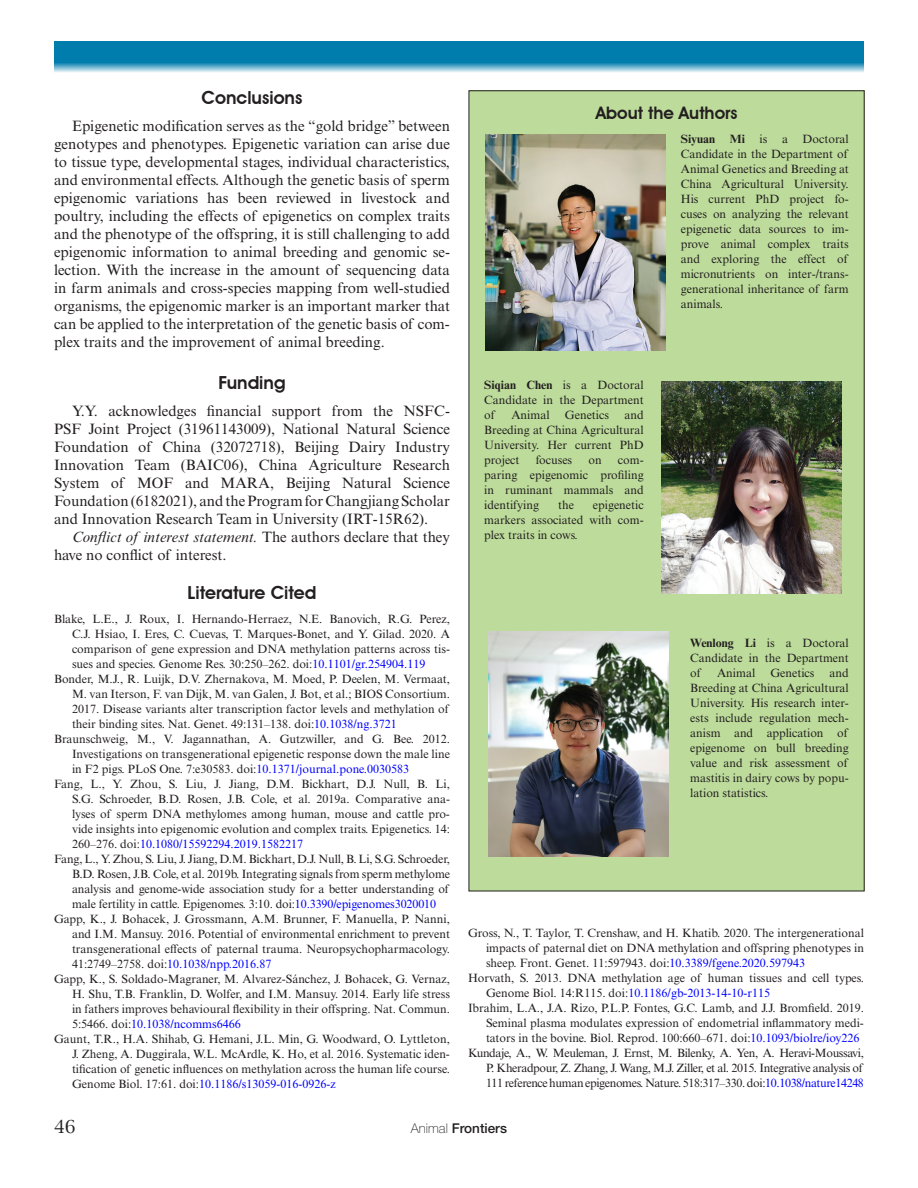
<style>
.page{position:relative;width:918px;height:1188px;background:#fff}
.page>*{position:absolute;margin:0;border:0;box-sizing:border-box;transform-origin:0 0}
.t1{font:600 18px "Avant Garde IT Cby BT";color:#231f20}
.t2{font:18px "Lucida Bright";color:#231f20}
.t3{font:600 17.25px "Avant Garde IT Cby BT";color:#231f20}
.t4{font:15px/18px "Times New Roman MT Std";color:#231f20;text-align:justify}
.t5{font:500 13.5px "Helvetica Neue LT Std";color:#231f20}
.t6{font:12px/15px "Times New Roman MT Std";color:#231f20;text-align:justify}
.t7{font:12px "Times New Roman MT Std";letter-spacing:-.03em;color:#231f20}
.t8{font:12px "Times New Roman MT Std";color:#00f}
.s1{font-style:italic}
.s2{color:#00f}
.s3{color:#231f20}
.s4{font-weight:700}
.s5{font-weight:100}
</style>
<div class="page">
<svg style="left:54px;top:41px;width:810px;height:31px;background:#238eb8"></svg>
<div style="left:469px;top:91px;width:395px;height:800px;background:#bddc9b"></div>
<img style="left:485px;top:135px;width:180px;height:216px">
<img style="left:662px;top:382px;width:180px;height:211px">
<img style="left:488px;top:632px;width:180px;height:224px">
<h1 class="t1" style="left:202px;top:86px;width:102px">Conclusions</h1>
<p class="t4" style="left:54px;top:117px;width:398px;text-indent:18px">Epigenetic modification serves as the “gold bridge” between genotypes and phenotypes. Epigenetic variation can arise due to tissue type, developmental stages, individual characteristics, and environmental effects. Although the genetic basis of sperm epigenomic variations has been reviewed in livestock and poultry, including the effects of epigenetics on complex traits and the phenotype of the offspring, it is still challenging to add epigenomic information to animal breeding and genomic se&shy;lection. With the increase in the amount of sequencing data in farm animals and cross-species mapping from well-studied organisms, the epigenomic marker is an important marker that can be applied to the interpretation of the genetic basis of com&shy;plex traits and the improvement of animal breeding.</p>
<h1 class="t1" style="left:218px;top:371px;width:69px">Funding</h1>
<p class="t4" style="left:54px;top:402px;width:398px;text-indent:18px">Y.Y. acknowledges financial support from the NSFC-PSF Joint Project (31961143009), National Natural Science Foundation of China (32072718), Beijing Dairy Industry Innovation Team (BAIC06), China Agriculture Research System of MOF and MARA, Beijing Natural Science Foundation (6182021), and the Program for Changjiang Scholar and Innovation Research Team in University (IRT-15R62).</p>
<p class="t4" style="left:54px;top:528px;width:398px;text-indent:18px"><span class="s1">Conflict of interest statement.</span> The authors declare that they have no conflict of interest.</p>
<h1 class="t1" style="left:188px;top:581px;width:130px">Literature Cited</h1>
<p class="t6" style="left:54px;top:611px;width:397px">Blake, L.E., J. Roux, I. Hernando-Herraez, N.E. Banovich, R.G. Perez,</p>
<p class="t6" style="left:72px;top:626px;width:379px">C.J. Hsiao, I. Eres, C. Cuevas, T. Marques-Bonet, and Y. Gilad. 2020. A</p>
<p class="t6" style="left:72px;top:641px;width:380px">comparison of gene expression and DNA methylation patterns across tis-</p>
<p class="t6" style="left:72px;top:656px;width:355px">sues and species. Genome Res. 30:250–262. doi:<span class="s2">10.1101/gr.254904.119</span></p>
<p class="t6" style="left:54px;top:671px;width:397px">Bonder, M.J., R. Luijk, D.V. Zhernakova, M. Moed, P. Deelen, M. Vermaat,</p>
<p class="t6" style="left:72px;top:686px;width:379px">M. van Iterson, F. van Dijk, M. van Galen, J. Bot, et al.; BIOS Consortium.</p>
<p class="t6" style="left:72px;top:701px;width:378px">2017. Disease variants alter transcription factor levels and methylation of</p>
<p class="t6" style="left:72px;top:716px;width:326px">their binding sites. Nat. Genet. 49:131–138. doi:<span class="s2">10.1038/ng.3721</span></p>
<p class="t6" style="left:54px;top:731px;width:397px">Braunschweig, M., V. Jagannathan, A. Gutzwiller, and G. Bee. 2012.</p>
<p class="t6" style="left:72px;top:746px;width:379px">Investigations on transgenerational epigenetic response down the male line</p>
<p class="t6" style="left:72px;top:761px;width:339px">in F2 pigs. PLoS One. 7:e30583. doi:<span class="s2">10.1371/journal.pone.0030583</span></p>
<p class="t6" style="left:54px;top:776px;width:397px">Fang, L., Y. Zhou, S. Liu, J. Jiang, D.M. Bickhart, D.J. Null, B. Li,</p>
<p class="t6" style="left:72px;top:791px;width:380px">S.G. Schroeder, B.D. Rosen, J.B. Cole, et al. 2019a. Comparative ana-</p>
<p class="t6" style="left:72px;top:806px;width:379px">lyses of sperm DNA methylomes among human, mouse and cattle pro-</p>
<p class="t6" style="left:72px;top:821px;width:379px">vide insights into epigenomic evolution and complex traits. Epigenetics. 14:</p>
<p class="t8" style="left:72px;top:837px;width:233px"><span class="s3">260–276. doi:</span>10.1080/15592294.2019.1582217</p>
<p class="t6" style="left:54px;top:851px;width:397px">Fang, L., Y. Zhou, S. Liu, J. Jiang, D.M. Bickhart, D.J. Null, B. Li, S.G. Schroeder,</p>
<p class="t6" style="left:72px;top:866px;width:380px">B.D. Rosen, J.B. Cole, et al. 2019b. Integrating signals from sperm methylome</p>
<p class="t6" style="left:72px;top:881px;width:378px">analysis and genome-wide association study for a better understanding of</p>
<p class="t6" style="left:72px;top:896px;width:366px">male fertility in cattle. Epigenomes. 3:10. doi:<span class="s2">10.3390/epigenomes3020010</span></p>
<p class="t6" style="left:54px;top:911px;width:397px">Gapp, K., J. Bohacek, J. Grossmann, A.M. Brunner, F. Manuella, P. Nanni,</p>
<p class="t6" style="left:72px;top:926px;width:379px">and I.M. Mansuy. 2016. Potential of environmental enrichment to prevent</p>
<p class="t6" style="left:72px;top:941px;width:380px">transgenerational effects of paternal trauma. Neuropsychopharmacology.</p>
<p class="t8" style="left:72px;top:957px;width:201px"><span class="s3">41:2749–2758. doi:</span>10.1038/npp.2016.87</p>
<p class="t6" style="left:54px;top:971px;width:398px">Gapp, K., S. Soldado-Magraner, M. Alvarez-Sánchez, J. Bohacek, G. Vernaz,</p>
<p class="t6" style="left:72px;top:986px;width:379px">H. Shu, T.B. Franklin, D. Wolfer, and I.M. Mansuy. 2014. Early life stress</p>
<p class="t6" style="left:72px;top:1001px;width:380px">in fathers improves behavioural flexibility in their offspring. Nat. Commun.</p>
<p class="t8" style="left:72px;top:1017px;width:170px"><span class="s3">5:5466. doi:</span>10.1038/ncomms6466</p>
<p class="t6" style="left:54px;top:1031px;width:397px">Gaunt, T.R., H.A. Shihab, G. Hemani, J.L. Min, G. Woodward, O. Lyttleton,</p>
<p class="t6" style="left:72px;top:1046px;width:379px">J. Zheng, A. Duggirala, W.L. McArdle, K. Ho, et al. 2016. Systematic iden-</p>
<p class="t6" style="left:72px;top:1061px;width:380px">tification of genetic influences on methylation across the human life course.</p>
<p class="t8" style="left:72px;top:1077px;width:265px"><span class="s3">Genome Biol. 17:61. doi:</span>10.1186/s13059-016-0926-z</p>
<h2 class="t3" style="left:596px;top:103px;width:143px">About the Authors</h2>
<p class="t6" style="left:681px;top:132px;width:170px"><span class="s4">Siyuan Mi</span> is a Doctoral Candidate in the Department of Animal Genetics and Breeding at China Agricultural University.<br>His current PhD project fo&shy;cuses on analyzing the relevant epigenetic data sources to im&shy;prove animal complex traits and exploring the effect of micronutrients on inter-/trans&shy;generational inheritance of farm animals.</p>
<p class="t6" style="left:484px;top:378px;width:161px"><span class="s4">Siqian Chen</span> is a Doctoral Candidate in the Department of</p>
<p class="t6" style="left:511px;top:408px;width:40px">Animal</p>
<p class="t6" style="left:565px;top:408px;width:46px">Genetics</p>
<p class="t6" style="left:484px;top:408px;width:161px;text-indent:140px">and Breeding at China Agricultural University. Her current PhD project</p>
<p class="t6" style="left:536px;top:453px;width:38px">focuses</p>
<p class="t6" style="left:588px;top:453px;width:15px">on</p>
<p class="t6" style="left:484px;top:453px;width:161px;text-indent:134px">com&shy;paring epigenomic profiling in ruminant mammals and identifying</p>
<p class="t6" style="left:484px;top:498px;width:161px;text-indent:109px">epigenetic markers associated with com&shy;plex traits in cows.</p>
<p class="t6" style="left:558px;top:498px;width:17px">the</p>
<p class="t6" style="left:690px;top:636px;width:160px"><span class="s4">Wenlong Li</span> is a Doctoral Candidate in the Department of</p>
<p class="t6" style="left:717px;top:666px;width:40px">Animal</p>
<p class="t6" style="left:770px;top:666px;width:46px">Genetics</p>
<p class="t6" style="left:690px;top:666px;width:160px;text-indent:139px">and Breeding at China Agricultural University. His research inter&shy;ests include regulation mech&shy;anism and application of epigenome on bull breeding value and risk assessment of mastitis in dairy cows by popu&shy;lation statistics.</p>
<p class="t6" style="left:468px;top:926px;width:397px">Gross, N., T. Taylor, T. Crenshaw, and H. Khatib. 2020. The intergenerational</p>
<p class="t6" style="left:486px;top:941px;width:380px">impacts of paternal diet on DNA methylation and offspring phenotypes in</p>
<p class="t6" style="left:486px;top:956px;width:321px">sheep. Front. Genet. 11:597943. doi:<span class="s2">10.3389/fgene.2020.597943</span></p>
<p class="t6" style="left:468px;top:971px;width:397px">Horvath, S. 2013. DNA methylation age of human tissues and cell types.</p>
<p class="t8" style="left:486px;top:986px;width:286px"><span class="s3">Genome Biol. 14:R115. doi:</span>10.1186/gb-2013-14-10-r115</p>
<p class="t6" style="left:468px;top:1001px;width:398px">Ibrahim, L.A., J.A. Rizo, P.L.P. Fontes, G.C. Lamb, and J.J. Bromfield. 2019.</p>
<p class="t6" style="left:486px;top:1016px;width:379px">Seminal plasma modulates expression of endometrial inflammatory medi-</p>
<p class="t6" style="left:486px;top:1031px;width:375px">tators in the bovine. Biol. Reprod. 100:660–671. doi:<span class="s2">10.1093/biolre/ioy226</span></p>
<p class="t7" style="left:468px;top:1046px;width:398px">Kundaje, A., W. Meuleman, J. Ernst, M. Bilenky, A. Yen, A. Heravi-Moussavi,</p>
<p class="t7" style="left:486px;top:1061px;width:378px">P. Kheradpour, Z. Zhang, J. Wang, M.J. Ziller, et al. 2015. Integrative analysis of</p>
<p class="t7" style="left:486px;top:1076px;width:379px">111 reference human epigenomes. Nature. 518:317–330. doi:<span class="s2">10.1038/nature14248</span></p>
<h1 class="t2" style="left:54px;top:1116px;width:23px">46</h1>
<p class="t5" style="left:411px;top:1120px;width:98px"><span class="s5">Animal</span> Frontiers</p>
</div>
